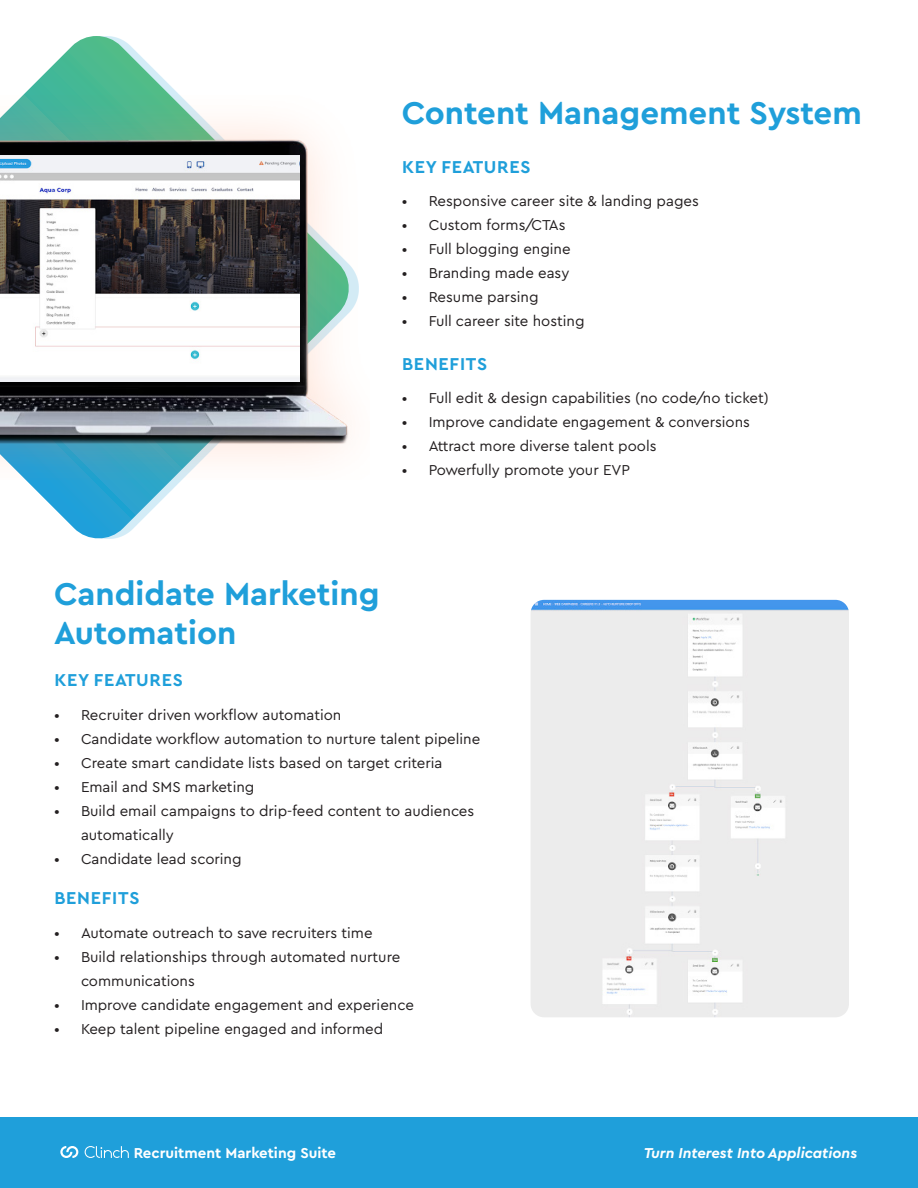
<style>
.page{position:relative;width:918px;height:1188px;background:#fff}
.page>*{position:absolute;margin:0;border:0;box-sizing:border-box;transform-origin:0 0}
.t1{font:700 33px/39px "Cera Pro";color:#1f9fda}
.t2{font:700 18px "Cera Pro";letter-spacing:.04em;color:#1f9fda}
.t3{font:15px/24px "Cera Pro";color:#231f20}
.t4{font:italic 700 15px "Cera Pro";color:#fff}
.t5{font:700 15px "Cera Pro";color:#fff}
</style>
<div class="page">
<div style="left:0;top:1118px;width:918px;height:70px;background:#1f9fda"></div>
<svg style="left:85px;top:1146px;width:44px;height:12px"></svg>
<svg style="left:60px;top:1146px;width:18px;height:12px"></svg>
<svg style="left:23px;top:36px;width:160px;height:503px"></svg>
<img style="left:0;top:95px;width:359px;height:384px">
<img style="left:0;top:155px;width:300px;height:226px">
<img style="left:531px;top:600px;width:318px;height:417px">
<p class="t1" style="left:402px;top:92px;width:462px">Content Management System</p>
<p class="t2" style="left:402px;top:155px;width:130px">KEY FEATURES</p>
<p class="t3" style="left:402px;top:188px;width:299px">• Responsive career site &amp; landing pages</p>
<p class="t3" style="left:402px;top:212px;width:165px">• Custom forms/CTAs</p>
<p class="t3" style="left:402px;top:236px;width:171px">• Full blogging engine</p>
<p class="t3" style="left:402px;top:260px;width:169px">• Branding made easy</p>
<p class="t3" style="left:402px;top:284px;width:138px">• Resume parsing</p>
<p class="t3" style="left:402px;top:308px;width:184px">• Full career site hosting</p>
<p class="t2" style="left:402px;top:352px;width:87px">BENEFITS</p>
<p class="t3" style="left:402px;top:385px;width:369px">• Full edit &amp; design capabilities (no code/no ticket)</p>
<p class="t3" style="left:402px;top:409px;width:350px">• Improve candidate engagement &amp; conversions</p>
<p class="t3" style="left:402px;top:433px;width:256px">• Attract more diverse talent pools</p>
<p class="t3" style="left:402px;top:457px;width:230px">• Powerfully promote your EVP</p>
<p class="t1" style="left:54px;top:573px;width:327px">Candidate Marketing<br>Automation</p>
<p class="t2" style="left:54px;top:668px;width:130px">KEY FEATURES</p>
<p class="t3" style="left:54px;top:702px;width:289px">• Recruiter driven workflow automation</p>
<p class="t3" style="left:54px;top:726px;width:428px">• Candidate workflow automation to nurture talent pipeline</p>
<p class="t3" style="left:54px;top:750px;width:390px">• Create smart candidate lists based on target criteria</p>
<p class="t3" style="left:54px;top:774px;width:202px">• Email and SMS marketing</p>
<p class="t3" style="left:81px;top:798px;width:395px;text-indent:-27px">• Build email campaigns to drip-feed content to audiences automatically</p>
<p class="t3" style="left:54px;top:846px;width:189px">• Candidate lead scoring</p>
<p class="t2" style="left:54px;top:886px;width:87px">BENEFITS</p>
<p class="t3" style="left:54px;top:920px;width:320px">• Automate outreach to save recruiters time</p>
<p class="t3" style="left:81px;top:944px;width:321px;text-indent:-27px">• Build relationships through automated nurture communications</p>
<p class="t3" style="left:54px;top:992px;width:361px">• Improve candidate engagement and experience</p>
<p class="t3" style="left:54px;top:1016px;width:331px">• Keep talent pipeline engaged and informed</p>
<p class="t5" style="left:134px;top:1143px;width:204px">Recruitment Marketing Suite</p>
<p class="t4" style="left:644px;top:1143px;width:215px">Turn Interest Into Applications</p>
</div>
